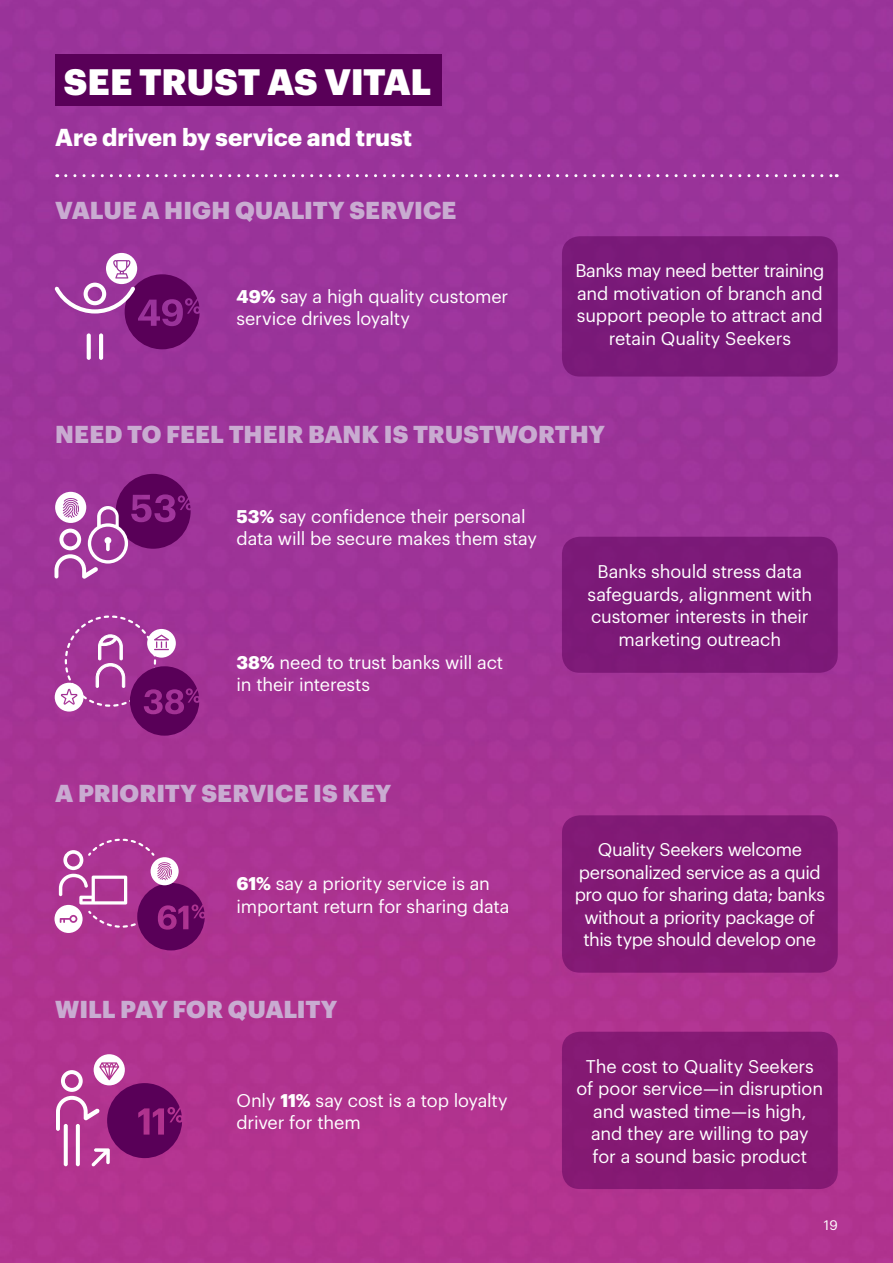
<style>
.page{position:relative;width:893px;height:1263px;background:#fff}
.page>*{position:absolute;margin:0;border:0;box-sizing:border-box;transform-origin:0 0}
.t1{font:900 36px "Graphik";letter-spacing:-.01em;color:#fff}
.t2{font:900 24px "Graphik";letter-spacing:-.005em;color:#c9abd1}
.t3{font:700 24px "Graphik";color:#fff}
.t4{font:18px/22.5px "Graphik";letter-spacing:-.01em;color:#fff}
.t5{font:13.5px "Graphik";color:#fff}
.s1{font-weight:700}
</style>
<div class="page">
<img style="left:0;top:0;width:893px;height:1263px">
<div style="left:562px;top:236px;width:276px;height:141px;background:#791978;border-radius:18px"></div>
<svg style="left:87px;top:333px;width:4px;height:27px"></svg>
<hr style="left:99px;top:333px;width:4px;height:27px;background:#fff;border-radius:2px">
<svg style="left:55px;top:253px;width:145px;height:96px;background:#933b93"></svg>
<div style="left:562px;top:537px;width:276px;height:136px;background:#7b1977;border-radius:18px"></div>
<svg style="left:55px;top:474px;width:136px;height:105px;background:#983f94"></svg>
<svg style="left:55px;top:610px;width:144px;height:126px;background:#9f3f96"></svg>
<div style="left:562px;top:815px;width:276px;height:158px;background:#821975;border-radius:18px"></div>
<svg style="left:55px;top:837px;width:150px;height:113px;background:#a64294"></svg>
<div style="left:562px;top:1032px;width:276px;height:157px;background:#841973;border-radius:18px"></div>
<svg style="left:56px;top:1054px;width:126px;height:112px;background:#a13c8c"></svg>
<div style="left:55px;top:54px;width:387px;height:51px;background:#590058"></div>
<svg style="left:66px;top:174px;width:771px;height:3px;background:#b366b3"></svg>
<h1 class="t1" style="left:64px;top:53px;width:369px">SEE TRUST AS VITAL</h1>
<h2 class="t3" style="left:55px;top:119px;width:358px">Are driven by service and trust</h2>
<h2 class="t2" style="left:55px;top:192px;width:403px">VALUE A HIGH QUALITY SERVICE</h2>
<p class="t4" style="left:236px;top:283px;width:273px"><span class="s1">49%</span> say a high quality customer service drives loyalty</p>
<p class="t4" style="left:575px;top:258px;width:251px;text-align:center">Banks may need better training and motivation of branch and support people to attract and retain Quality Seekers</p>
<h2 class="t2" style="left:55px;top:415px;width:551px">NEED TO FEEL THEIR BANK IS TRUSTWORTHY</h2>
<p class="t4" style="left:236px;top:503px;width:302px"><span class="s1">53%</span> say confidence their personal data will be secure makes them stay</p>
<p class="t4" style="left:236px;top:649px;width:268px"><span class="s1">38%</span> need to trust banks will act in their interests</p>
<h2 class="t2" style="left:55px;top:774px;width:338px">A PRIORITY SERVICE IS KEY</h2>
<p class="t4" style="left:236px;top:871px;width:275px"><span class="s1">61%</span> say a priority service is an important return for sharing data</p>
<h2 class="t2" style="left:55px;top:990px;width:284px">WILL PAY FOR QUALITY</h2>
<p class="t4" style="left:236px;top:1087px;width:273px">Only <span class="s1">11%</span> say cost is a top loyalty driver for them</p>
<p class="t4" style="left:588px;top:559px;width:226px;text-align:center">Banks should stress data safeguards, alignment with customer interests in their marketing outreach</p>
<p class="t4" style="left:575px;top:837px;width:252px;text-align:center">Quality Seekers welcome personalized service as a quid pro quo for sharing data; banks without a priority package of this type should develop one</p>
<p class="t4" style="left:577px;top:1053px;width:248px;text-align:center">The cost to Quality Seekers of poor service—in disruption and wasted time—is high, and they are willing to pay<br>for a sound basic product</p>
<p class="t5" style="left:824px;top:1215px;width:15px">19</p>
</div>
